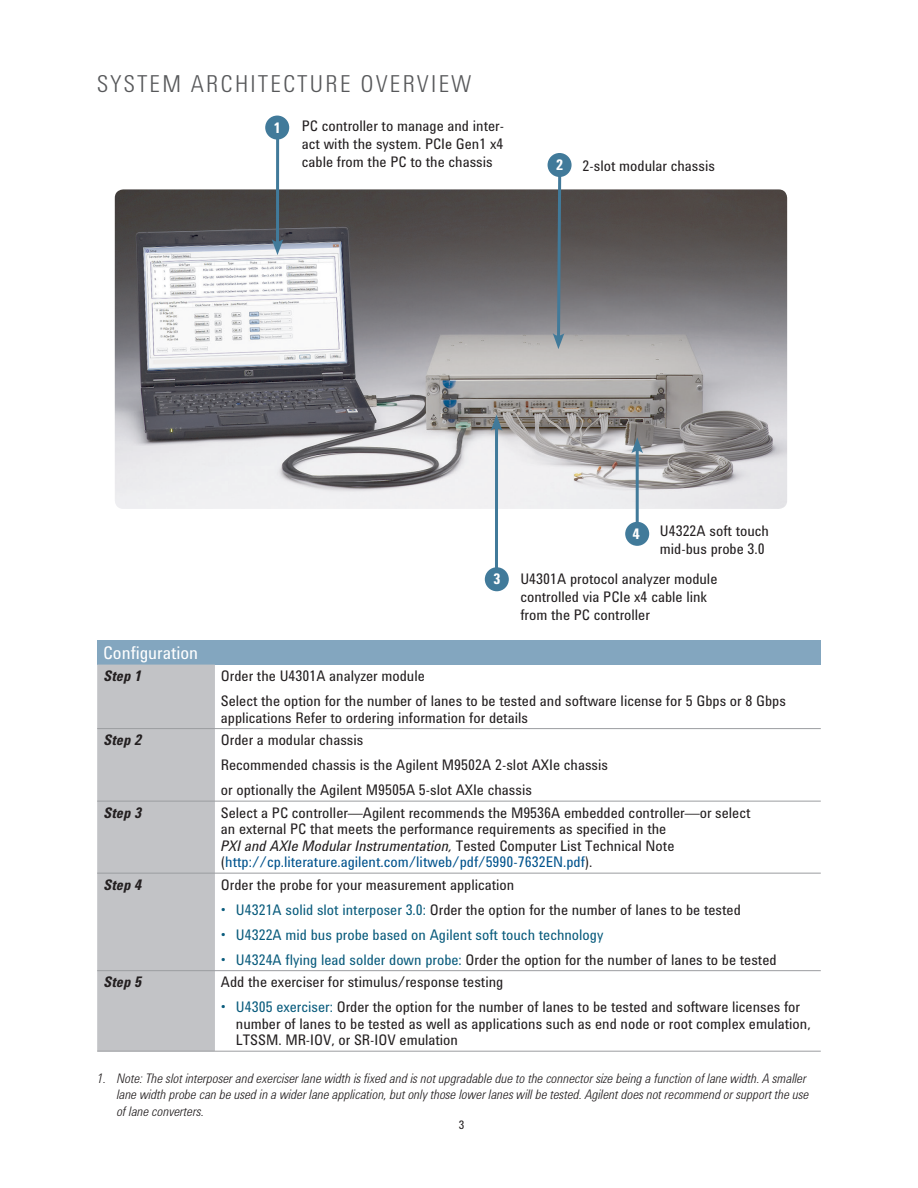
<style>
.page{position:relative;width:918px;height:1188px;background:#fff}
.page>*{position:absolute;margin:0;border:0;box-sizing:border-box;transform-origin:0 0}
.t1{font:300 24px "Agilent Condensed CFF";letter-spacing:.1em;color:#57585a}
.t2{font:18px "Agilent Condensed CFF";color:#fff}
.t3{font:15px/16.5px "Agilent Condensed CFF";color:#231f20}
.t4{font:15px "Agilent Condensed CFF";color:#0a5c7d}
.t5{font:italic 700 15px "Agilent Condensed CFF";color:#231f20}
.t6{font:700 15px "Agilent Condensed CFF";color:#fff}
.t7{font:italic 300 13.5px/16.5px "Agilent Condensed CFF";color:#231f20}
.t8{font:12px "Agilent Condensed CFF";color:#231f20}
.s1{font-style:italic}
.s2{color:#00538d}
.s3{color:#0a5c7d}
</style>
<div class="page">
<div style="left:97px;top:640px;width:724px;height:25px;background:#83a6bf"></div>
<div style="left:97px;top:665px;width:118px;height:386px;background:#c2c3c6"></div>
<hr style="left:97px;top:728px;width:118px;height:1px;background:#9b9da0">
<hr style="left:215px;top:728px;width:606px;height:1px;background:#9b9da0">
<hr style="left:97px;top:801px;width:118px;height:1px;background:#9b9da0">
<hr style="left:215px;top:801px;width:606px;height:1px;background:#9b9da0">
<hr style="left:97px;top:873px;width:118px;height:1px;background:#9b9da0">
<hr style="left:215px;top:873px;width:606px;height:1px;background:#9b9da0">
<hr style="left:97px;top:970px;width:118px;height:1px;background:#9b9da0">
<hr style="left:215px;top:970px;width:606px;height:1px;background:#9b9da0">
<hr style="left:97px;top:1051px;width:118px;height:1px;background:#9b9da0">
<hr style="left:215px;top:1051px;width:606px;height:1px;background:#9b9da0">
<img style="left:115px;top:189px;width:672px;height:320px">
<div style="left:265px;top:116px;width:24px;height:24px;background:#417a9a;border-radius:50%"></div>
<div style="left:548px;top:153px;width:24px;height:24px;background:#417a9a;border-radius:50%"></div>
<div style="left:485px;top:567px;width:24px;height:24px;background:#417a9a;border-radius:50%"></div>
<div style="left:625px;top:522px;width:24px;height:24px;background:#417a9a;border-radius:50%"></div>
<hr style="left:276px;top:138px;width:3px;height:107px;background:#417a9a">
<svg style="left:272px;top:239px;width:11px;height:16px"></svg>
<svg style="left:553px;top:175px;width:11px;height:174px"></svg>
<hr style="left:495px;top:425px;width:3px;height:144px;background:#417a9a">
<svg style="left:491px;top:415px;width:11px;height:16px"></svg>
<hr style="left:636px;top:448px;width:3px;height:80px;background:#417a9a">
<svg style="left:631px;top:437px;width:12px;height:16px"></svg>
<h1 class="t1" style="left:97px;top:66px;width:375px">SYSTEM ARCHITECTURE OVERVIEW</h1>
<p class="t6" style="left:274px;top:116px;width:8px">1</p>
<p class="t3" style="left:302px;top:117px;width:204px;line-height:18px;text-align:justify">PC controller to manage and inter&shy;act with the system. PCIe Gen1 x4 cable from the PC to the chassis</p>
<p class="t6" style="left:556px;top:154px;width:8px">2</p>
<p class="t3" style="left:583px;top:157px;width:134px">2‑slot modular chassis</p>
<p class="t6" style="left:493px;top:568px;width:8px">3</p>
<p class="t6" style="left:633px;top:523px;width:8px">4</p>
<p class="t3" style="left:660px;top:521px;width:111px;line-height:18px">U4322A soft touch mid-bus probe 3.0</p>
<p class="t3" style="left:520px;top:569px;width:199px;line-height:18px">U4301A protocol analyzer module controlled via PCIe x4 cable link from the PC controller</p>
<p class="t2" style="left:103px;top:639px;width:96px">Configuration</p>
<p class="t5" style="left:103px;top:665px;width:39px">Step 1</p>
<p class="t3" style="left:221px;top:663px;width:567px;line-height:25px">Order the U4301A analyzer module<br>Select the option for the number of lanes to be tested and software license for 5 Gbps or 8 Gbps</p>
<p class="t3" style="left:221px;top:709px;width:309px">applications Refer to ordering information for details</p>
<p class="t5" style="left:103px;top:729px;width:39px">Step 2</p>
<p class="t3" style="left:221px;top:727px;width:389px;line-height:25px">Order a modular chassis<br>Recommended chassis is the Agilent M9502A 2-slot AXIe chassis or optionally the Agilent M9505A 5-slot AXIe chassis</p>
<p class="t5" style="left:103px;top:801px;width:39px">Step 3</p>
<p class="t3" style="left:221px;top:804px;width:531px">Select a PC controller—Agilent recommends the M9536A embedded controller—or select an external PC that meets the performance requirements as specified in the<br><span class="s1">PXI and AXIe Modular Instrumentation,</span> Tested Computer List Technical Note (<span class="s2">http://cp.literature.agilent.com/litweb/pdf/5990-7632EN.pdf</span>).</p>
<p class="t5" style="left:103px;top:873px;width:39px">Step 4</p>
<p class="t3" style="left:221px;top:876px;width:295px">Order the probe for your measurement application</p>
<p class="t3" style="left:221px;top:901px;width:521px"><span class="s3">• U4321A solid slot interposer 3.0:</span> Order the option for the number of lanes to be tested</p>
<p class="t4" style="left:221px;top:923px;width:384px">• U4322A mid bus probe based on Agilent soft touch technology</p>
<p class="t3" style="left:221px;top:951px;width:557px"><span class="s3">• U4324A flying lead solder down probe:</span> Order the option for the number of lanes to be tested</p>
<p class="t5" style="left:103px;top:971px;width:39px">Step 5</p>
<p class="t3" style="left:221px;top:973px;width:284px">Add the exerciser for stimulus/response testing</p>
<p class="t3" style="left:236px;top:998px;width:576px;text-indent:-15px"><span class="s3">• U4305 exerciser:</span> Order the option for the number of lanes to be tested and software licenses for number of lanes to be tested as well as applications such as end node or root complex emulation,<br>LTSSM. MR-IOV, or SR-IOV emulation</p>
<p class="t7" style="left:117px;top:1069px;width:694px;text-indent:-19px">1. Note: The slot interposer and exerciser lane width is fixed and is not upgradable due to the connector size being a function of lane width. A smaller lane width probe can be used in a wider lane application, but only those lower lanes will be tested. Agilent does not recommend or support the use of lane converters.</p>
<p class="t8" style="left:459px;top:1115px;width:7px">3</p>
</div>
